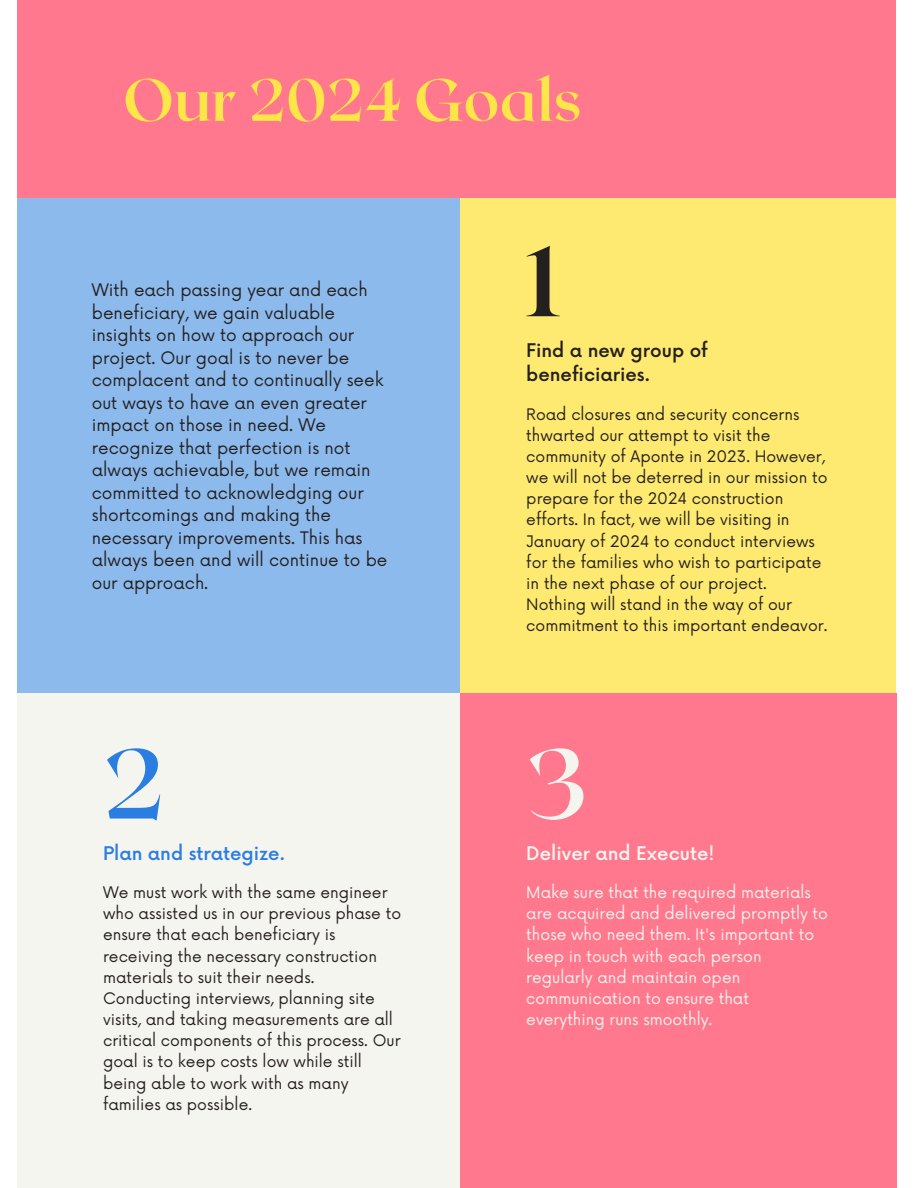
<style>
.page{position:relative;width:918px;height:1188px;background:#fff}
.page>*{position:absolute;margin:0;border:0;box-sizing:border-box;transform-origin:0 0}
.t1{font:700 98.25px "Roxborough CF";color:#2a7de1}
.t2{font:700 98.25px "Roxborough CF";color:#f5f5ef}
.t3{font:700 98.25px "Roxborough CF";color:#24201f}
.t4{font:700 59.25px "Roxborough CF";color:#fee548}
.t5{font:500 18.3px/23.2px "Now";color:#24201f}
.t6{font:500 18.3px "Now";color:#2a7de1}
.t7{font:500 18.3px "Now";color:#f5f5ef}
.t8{font:16.8px/22.5px "Now";color:#24201f}
.t9{font:15.45px/21.1px "Now";color:#24201f}
.t10{font:15.45px/21.1px "Now";color:#f5f5ef}
</style>
<div class="page">
<div style="left:421px;top:693px;width:476px;height:495px;background:#ff788d"></div>
<div style="left:427px;top:163px;width:469px;height:530px;background:#feea70"></div>
<div style="left:17px;top:163px;width:443px;height:530px;background:#8dbaed"></div>
<div style="left:17px;top:0;width:879px;height:197px;background:#ff788d"></div>
<div style="left:17px;top:693px;width:443px;height:495px;background:#f5f5ef"></div>
<h1 class="t4" style="left:123px;top:62px;width:460px">Our 2024 Goals</h1>
<h3 class="t8" style="left:92px;top:280px;width:297px">With each passing year and each beneficiary, we gain valuable insights on how to approach our project. Our goal is to never be complacent and to continually seek out ways to have an even greater impact on those in need. We recognize that perfection is not always achievable, but we remain committed to acknowledging our shortcomings and making the necessary improvements. This has always been and will continue to be our approach.</h3>
<p class="t1" style="left:103px;top:720px;width:64px">2</p>
<p class="t6" style="left:103px;top:843px;width:183px">Plan and strategize.</p>
<h2 class="t9" style="left:103px;top:883px;width:300px">We must work with the same engineer who assisted us in our previous phase to ensure that each beneficiary is receiving the necessary construction materials to suit their needs.<br>Conducting interviews, planning site visits, and taking measurements are all critical components of this process. Our goal is to keep costs low while still being able to work with as many families as possible.</h2>
<p class="t3" style="left:526px;top:218px;width:35px">1</p>
<p class="t5" style="left:526px;top:340px;width:183px">Find a new group of beneficiaries.</p>
<h2 class="t9" style="left:526px;top:404px;width:303px">Road closures and security concerns thwarted our attempt to visit the community of Aponte in 2023. However, we will not be deterred in our mission to prepare for the 2024 construction efforts. In fact, we will be visiting in January of 2024 to conduct interviews for the families who wish to participate in the next phase of our project.<br>Nothing will stand in the way of our commitment to this important endeavor.</h2>
<p class="t2" style="left:526px;top:720px;width:63px">3</p>
<p class="t7" style="left:526px;top:843px;width:190px">Deliver and Execute!</p>
<h2 class="t10" style="left:526px;top:883px;width:303px">Make sure that the required materials are acquired and delivered promptly to those who need them. It's important to keep in touch with each person regularly and maintain open communication to ensure that everything runs smoothly.</h2>
</div>
